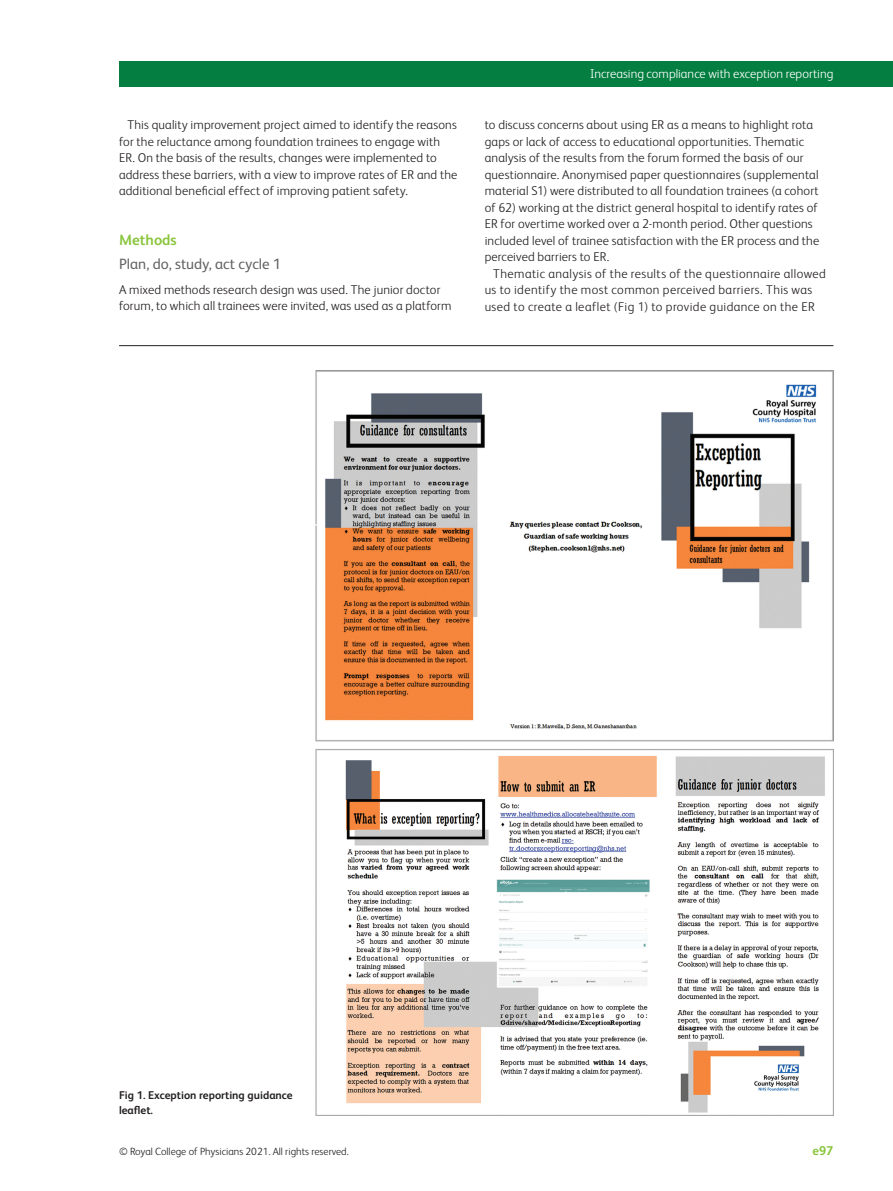
<style>
.page{position:relative;width:893px;height:1191px;background:#fff}
.page>*{position:absolute;margin:0;border:0;box-sizing:border-box;transform-origin:0 0}
.sec_H1_H2{font:15px "FS Albert";color:#636366}
.body_METHODS{font:700 15px "FS Albert";color:#8bc63e}
.body_sec_P_noIndent{font:300 12.75px/16.5px "FS Albert";letter-spacing:.01em;color:#231f20}
.body_sec_P_Indent{font:300 12.75px/16.5px "FS Albert";letter-spacing:.015em;color:#231f20}
.t1{font:300 12.75px "FS Albert";color:#fff}
.t2{font:700 12.75px "FS Albert";color:#8bc63e}
.fig_caption_P_noInde{font:700 11.25px/15px "FS Albert";color:#231f20}
.t3{font:300 10.5px "FS Albert";color:#231f20}
</style>
<div class="page">
<div style="left:119px;top:62px;width:774px;height:25px;background:#057f41"></div>
<hr style="left:119px;top:345px;width:714px;height:1px;background:#231f20">
<img style="left:315px;top:371px;width:518px;height:744px">
<p class="body_sec_P_Indent" style="left:119px;top:116px;width:340px;text-indent:9px">This quality improvement project aimed to identify the reasons for the reluctance among foundation trainees to engage with ER. On the basis of the results, changes were implemented to address these barriers, with a view to improve rates of ER and the additional beneficial effect of improving patient safety.</p>
<p class="body_METHODS" style="left:119px;top:231px;width:59px">Methods</p>
<p class="sec_H1_H2" style="left:119px;top:255px;width:164px">Plan, do, study, act cycle 1</p>
<p class="body_sec_P_noIndent" style="left:119px;top:281px;width:334px">A mixed methods research design was used. The junior doctor forum, to which all trainees were invited, was used as a platform</p>
<p class="t1" style="left:590px;top:66px;width:245px">Increasing compliance with exception reporting</p>
<p class="body_sec_P_noIndent" style="left:485px;top:116px;width:336px">to discuss concerns about using ER as a means to highlight rota gaps or lack of access to educational opportunities. Thematic analysis of the results from the forum formed the basis of our questionnaire. Anonymised paper questionnaires (supplemental material S1) were distributed to all foundation trainees (a cohort of 62) working at the district general hospital to identify rates of ER for overtime worked over a 2-month period. Other questions included level of trainee satisfaction with the ER process and the perceived barriers to ER.</p>
<p class="body_sec_P_Indent" style="left:485px;top:265px;width:343px;text-indent:9px">Thematic analysis of the results of the questionnaire allowed us to identify the most common perceived barriers. This was used to create a leaflet (Fig 1) to provide guidance on the ER</p>
<p class="fig_caption_P_noInde" style="left:119px;top:1087px;width:175px">Fig 1. Exception reporting guidance leaflet.</p>
<p class="t3" style="left:119px;top:1145px;width:231px">© Royal College of Physicians 2021. All rights reserved.</p>
<p class="t2" style="left:812px;top:1143px;width:22px">e97</p>
</div>
